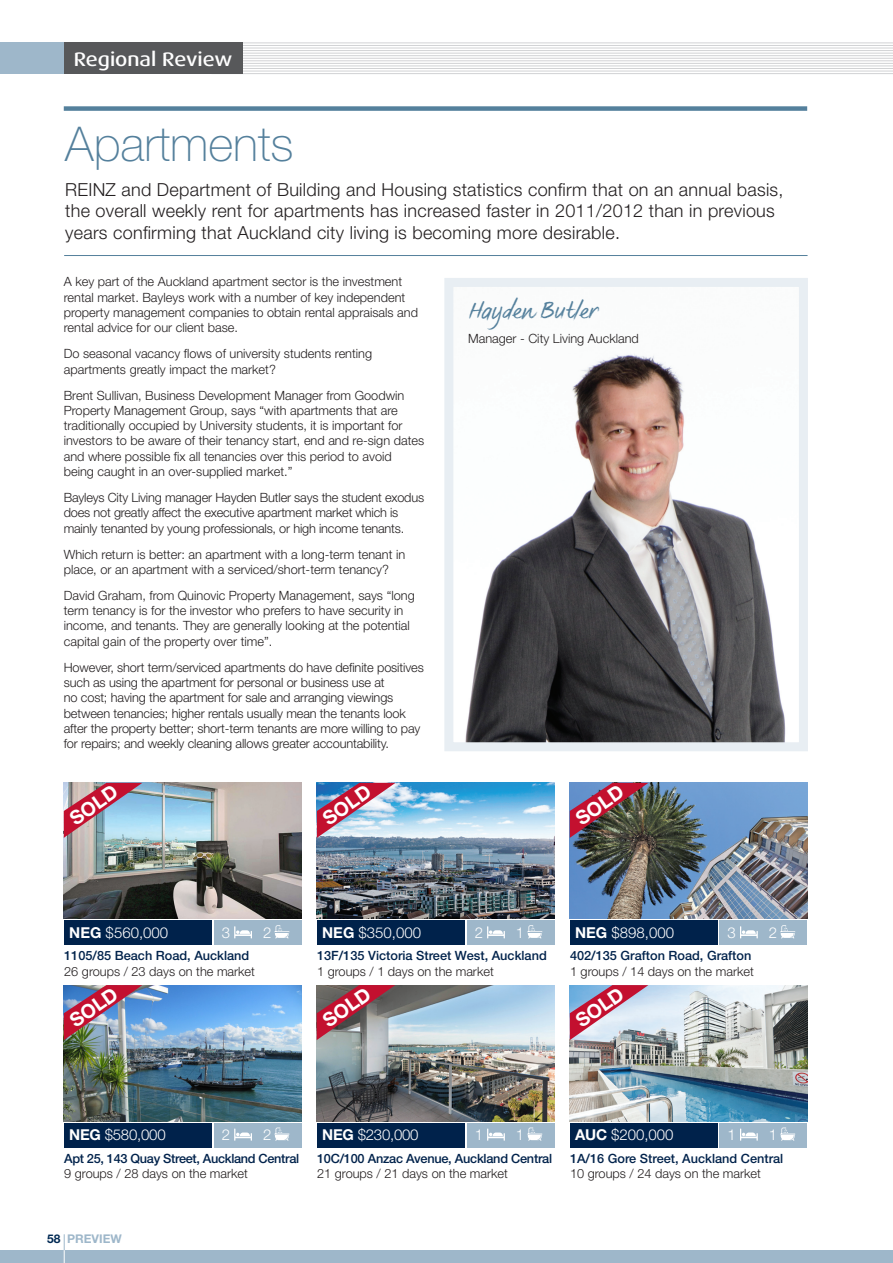
<style>
.page{position:relative;width:893px;height:1263px;background:#fff}
.page>*{position:absolute;margin:0;border:0;box-sizing:border-box;transform-origin:0 0}
.Body_Copy{font:100 48px "Helvetica Neue";color:#54809c}
.Body_Copy-2{font:24px "SAB Miller Headline";color:#54809c}
.Body_Copy-3{font:500 19.5px "Dax Wide";color:#fff}
.t1{font:700 19.35px "Helvetica Neue";color:#fff}
.Body_Copy-4{font:300 18px/21.6px "Helvetica Neue";letter-spacing:.015em;color:#231f20}
.t2{font:300 15px "Helvetica Neue";color:#fff}
.Body_Copy-5{font:300 12.75px/15.3px "Helvetica Neue";color:#231f20}
.t3{font:500 12.75px "Helvetica Neue";color:#00224b}
.t4{font:500 12.75px "Helvetica Neue";letter-spacing:-.025em;color:#00224b}
.t5{font:500 12.75px "Helvetica Neue";letter-spacing:-.02em;color:#00224b}
.t6{font:700 12px "Helvetica Neue";color:#9eb7ca}
.s1{font-weight:700}
.s2{color:#002953}
</style>
<div class="page">
<hr style="left:212px;top:73px;width:681px;height:1px;background:#d1d2d4">
<hr style="left:212px;top:71px;width:681px;height:1px;background:#d1d2d4">
<hr style="left:212px;top:68px;width:681px;height:1px;background:#d1d2d4">
<hr style="left:212px;top:66px;width:681px;height:1px;background:#d1d2d4">
<hr style="left:212px;top:63px;width:681px;height:1px;background:#d1d2d4">
<hr style="left:212px;top:60px;width:681px;height:1px;background:#d1d2d4">
<hr style="left:212px;top:58px;width:681px;height:1px;background:#d1d2d4">
<hr style="left:212px;top:55px;width:681px;height:1px;background:#d1d2d4">
<hr style="left:212px;top:53px;width:681px;height:1px;background:#d1d2d4">
<hr style="left:212px;top:50px;width:681px;height:1px;background:#d1d2d4">
<hr style="left:212px;top:48px;width:681px;height:1px;background:#d1d2d4">
<hr style="left:212px;top:45px;width:681px;height:1px;background:#d1d2d4">
<hr style="left:212px;top:43px;width:681px;height:1px;background:#d1d2d4">
<div style="left:64px;top:43px;width:178px;height:31px;background:#57585a"></div>
<div style="left:0;top:43px;width:64px;height:31px;background:#9eb7ca"></div>
<div style="left:0;top:1250px;width:893px;height:13px;background:#9eb7ca"></div>
<svg style="left:64px;top:1234px;width:1px;height:29px"></svg>
<hr style="left:64px;top:255px;width:743px;height:1px;background:#54809c">
<div style="left:64px;top:106px;width:743px;height:5px;background:#54809c"></div>
<img style="left:465px;top:354px;width:321px;height:387px">
<div style="left:444px;top:278px;width:364px;height:473px;border:9px solid #e8eef3"></div>
<img style="left:64px;top:783px;width:238px;height:136px">
<div style="left:64px;top:921px;width:148px;height:24px;background:#00224b"></div>
<div style="left:214px;top:921px;width:88px;height:24px;background:#9eb7ca"></div>
<svg style="left:234px;top:926px;width:18px;height:12px"></svg>
<svg style="left:64px;top:783px;width:78px;height:55px;background:#b18397"></svg>
<img style="left:317px;top:783px;width:238px;height:136px">
<div style="left:317px;top:921px;width:148px;height:24px;background:#00224b"></div>
<div style="left:467px;top:921px;width:87px;height:24px;background:#9eb7ca"></div>
<svg style="left:487px;top:926px;width:18px;height:12px"></svg>
<svg style="left:317px;top:783px;width:78px;height:55px;background:#b086a2"></svg>
<img style="left:570px;top:783px;width:237px;height:136px">
<div style="left:570px;top:921px;width:147px;height:24px;background:#00224b"></div>
<div style="left:719px;top:921px;width:88px;height:24px;background:#9eb7ca"></div>
<svg style="left:740px;top:926px;width:18px;height:12px"></svg>
<img style="left:570px;top:783px;width:78px;height:55px">
<img style="left:64px;top:985px;width:238px;height:136px">
<div style="left:64px;top:1123px;width:148px;height:24px;background:#00224b"></div>
<div style="left:214px;top:1123px;width:88px;height:24px;background:#9eb7ca"></div>
<svg style="left:234px;top:1128px;width:18px;height:13px"></svg>
<img style="left:64px;top:985px;width:78px;height:55px">
<img style="left:317px;top:985px;width:237px;height:136px">
<div style="left:317px;top:1123px;width:148px;height:24px;background:#00224b"></div>
<div style="left:467px;top:1123px;width:87px;height:24px;background:#9eb7ca"></div>
<svg style="left:487px;top:1128px;width:18px;height:13px"></svg>
<svg style="left:317px;top:985px;width:78px;height:55px;background:#995a65"></svg>
<img style="left:570px;top:985px;width:237px;height:136px">
<div style="left:570px;top:1123px;width:147px;height:24px;background:#00224b"></div>
<div style="left:719px;top:1123px;width:88px;height:24px;background:#9eb7ca"></div>
<svg style="left:740px;top:1128px;width:18px;height:13px"></svg>
<svg style="left:570px;top:985px;width:78px;height:55px;background:#be8ca3"></svg>
<svg style="left:274px;top:925px;width:15px;height:13px"></svg>
<svg style="left:527px;top:925px;width:15px;height:13px"></svg>
<svg style="left:780px;top:908px;width:15px;height:30px"></svg>
<svg style="left:274px;top:1127px;width:15px;height:14px"></svg>
<svg style="left:527px;top:1127px;width:15px;height:14px"></svg>
<svg style="left:780px;top:1127px;width:15px;height:14px"></svg>
<p class="Body_Copy-3" style="left:74px;top:48px;width:160px">Regional Review</p>
<p class="Body_Copy" style="left:65px;top:117px;width:230px">Apartments</p>
<p class="Body_Copy-4" style="left:65px;top:178px;width:720px">REINZ and Department of Building and Housing statistics confirm that on an annual basis, the overall weekly rent for apartments has increased faster in 2011/2012 than in previous years confirming that Auckland city living is becoming more desirable.</p>
<p class="Body_Copy-5" style="left:64px;top:274px;width:356px">A key part of the Auckland apartment sector is the investment rental market. Bayleys work with a number of key independent property management companies to obtain rental appraisals and rental advice for our client base.</p>
<p class="Body_Copy-5" style="left:64px;top:346px;width:310px">Do seasonal vacancy flows of university students renting apartments greatly impact the market?</p>
<p class="Body_Copy-5" style="left:64px;top:387px;width:362px">Brent Sullivan, Business Development Manager from Goodwin Property Management Group, says “with apartments that are traditionally occupied by University students, it is important for investors to be aware of their tenancy start, end and re-sign dates and where possible fix all tenancies over this period to avoid being caught in an over-supplied market.”</p>
<p class="Body_Copy-5" style="left:64px;top:489px;width:362px">Bayleys City Living manager Hayden Butler says the student exodus does not greatly affect the executive apartment market which is mainly tenanted by young professionals, or high income tenants.</p>
<p class="Body_Copy-5" style="left:64px;top:546px;width:343px">Which return is better: an apartment with a long-term tenant in place, or an apartment with a serviced/short-term tenancy?</p>
<p class="Body_Copy-5" style="left:64px;top:587px;width:352px">David Graham, from Quinovic Property Management, says “long term tenancy is for the investor who prefers to have security in income, and tenants. They are generally looking at the potential capital gain of the property over time”.</p>
<p class="Body_Copy-5" style="left:64px;top:659px;width:362px">However, short term/serviced apartments do have definite positives such as using the apartment for personal or business use at<br>no cost; having the apartment for sale and arranging viewings between tenancies; higher rentals usually mean the tenants look after the property better; short-term tenants are more willing to pay for repairs; and weekly cleaning allows greater accountability.</p>
<p class="Body_Copy-2" style="left:469px;top:296px;width:130px">Hayden Butler</p>
<p class="Body_Copy-5" style="left:468px;top:331px;width:172px">Manager - City Living Auckland</p>
<p class="t1" style="left:65px;top:810px;width:55px;rotate:-35deg">SOLD</p>
<p class="t1" style="left:318px;top:810px;width:55px;rotate:-35deg">SOLD</p>
<p class="t1" style="left:571px;top:810px;width:55px;rotate:-35deg">SOLD</p>
<p class="t2" style="left:69px;top:924px;width:100px"><span class="s1">NEG</span> $560,000</p>
<p class="t2" style="left:222px;top:923px;width:10px">3</p>
<p class="t2" style="left:322px;top:924px;width:100px"><span class="s1">NEG</span> $350,000</p>
<p class="t2" style="left:475px;top:923px;width:10px">2</p>
<p class="t2" style="left:575px;top:924px;width:100px"><span class="s1">NEG</span> $898,000</p>
<p class="t2" style="left:728px;top:923px;width:10px">3</p>
<p class="t2" style="left:263px;top:923px;width:10px">2</p>
<p class="t2" style="left:516px;top:923px;width:10px">1</p>
<p class="t2" style="left:769px;top:923px;width:10px">2</p>
<p class="t3" style="left:64px;top:948px;width:187px">1105/85 Beach Road, Auckland</p>
<p class="Body_Copy-5" style="left:64px;top:963px;width:192px">26 groups / 23 days on the market</p>
<p class="t3" style="left:317px;top:948px;width:231px">13F/135 Victoria Street West, Auckland</p>
<p class="Body_Copy-5" style="left:317px;top:963px;width:178px">1 groups / 1 days on the market</p>
<p class="t3" style="left:570px;top:948px;width:183px">402/135 Grafton Road, Grafton</p>
<p class="Body_Copy-5" style="left:570px;top:963px;width:185px">1 groups / 14 days on the market</p>
<p class="t1" style="left:65px;top:1013px;width:55px;rotate:-35deg">SOLD</p>
<p class="t1" style="left:318px;top:1013px;width:55px;rotate:-35deg">SOLD</p>
<p class="t1" style="left:571px;top:1013px;width:55px;rotate:-35deg">SOLD</p>
<p class="t2" style="left:69px;top:1126px;width:98px"><span class="s1">NEG</span> $580,000</p>
<p class="t2" style="left:222px;top:1125px;width:10px">2</p>
<p class="t2" style="left:322px;top:1126px;width:98px"><span class="s1">NEG</span> $230,000</p>
<p class="t2" style="left:475px;top:1125px;width:10px">1</p>
<p class="t2" style="left:575px;top:1126px;width:100px"><span class="s1">AUC</span> $200,000</p>
<p class="t2" style="left:728px;top:1125px;width:10px">1</p>
<p class="t2" style="left:263px;top:1125px;width:10px">2</p>
<p class="t2" style="left:516px;top:1125px;width:10px">1</p>
<p class="t2" style="left:769px;top:1125px;width:10px">1</p>
<p class="t4" style="left:64px;top:1150px;width:237px">Apt 25, 143 Quay Street, Auckland Central</p>
<p class="Body_Copy-5" style="left:64px;top:1165px;width:185px">9 groups / 28 days on the market</p>
<p class="t5" style="left:317px;top:1150px;width:237px">10C/100 Anzac Avenue, Auckland Central</p>
<p class="Body_Copy-5" style="left:317px;top:1165px;width:192px">21 groups / 21 days on the market</p>
<p class="t3" style="left:570px;top:1150px;width:215px">1A/16 Gore Street, Auckland Central</p>
<p class="Body_Copy-5" style="left:570px;top:1165px;width:192px">10 groups / 24 days on the market</p>
<p class="t6" style="left:47px;top:1231px;width:76px"><span class="s2">58</span> PREVIEW</p>
</div>
